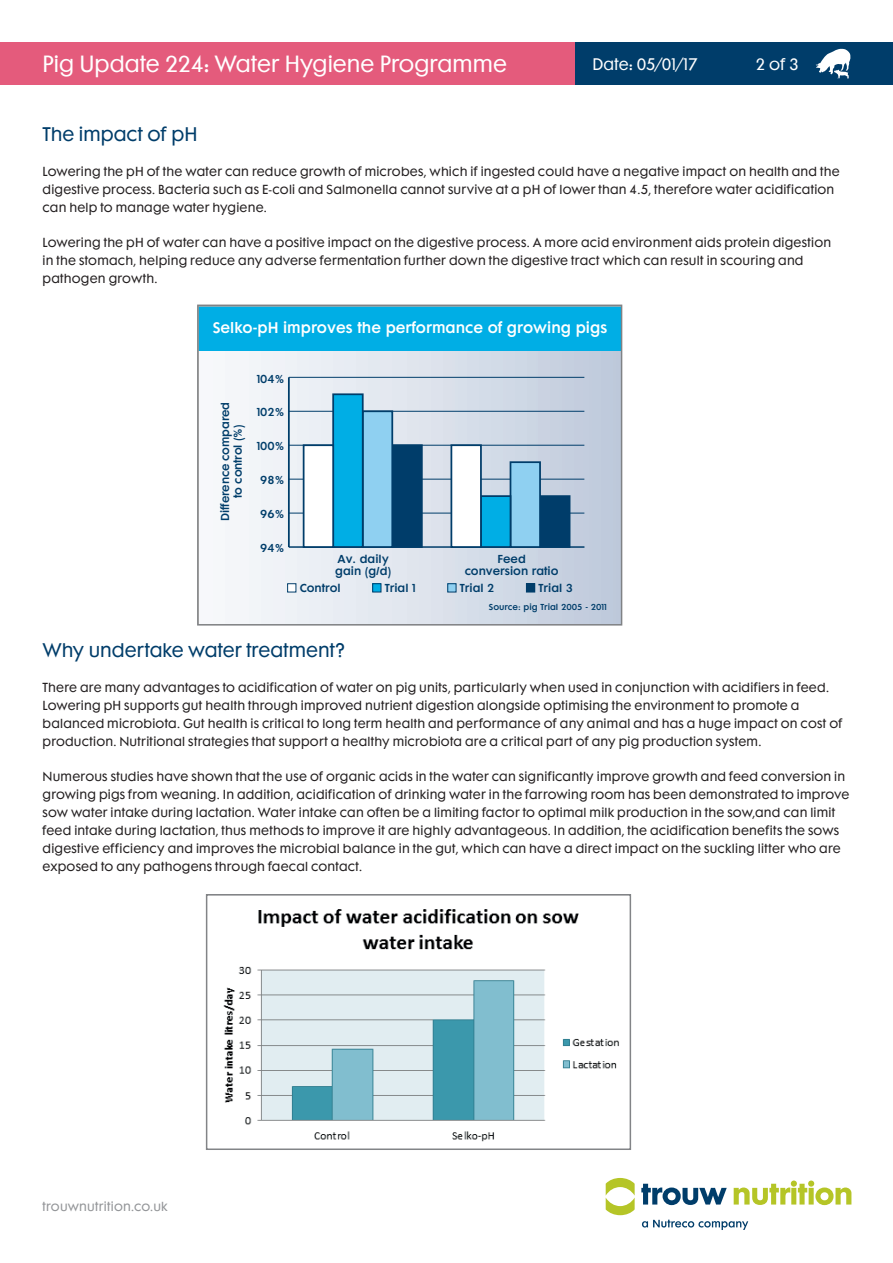
<style>
.page{position:relative;width:893px;height:1263px;background:#fff}
.page>*{position:absolute;margin:0;border:0;box-sizing:border-box;transform-origin:0 0}
.t1{font:21px "Futura Maxi";color:#fff}
.t2{font:18px "Futura Maxi CG Book";color:#003d6a}
.t3{font:15px "Futura Maxi";color:#fff}
.t4{font:14.1px "Futura Maxi CG Demi";color:#fff}
.t5{font:12px/18px "Futura Maxi CG Book";letter-spacing:.02em;color:#231f20}
.t6{font:12px "Futura Maxi CG Book";letter-spacing:.015em;color:#939598}
.t7{font:10.5px/12.6px "Futura Maxi CG Demi";color:#003d6a;text-align:center}
.t8{font:7.95px "Futura Maxi CG Demi";color:#003d6a}
</style>
<div class="page">
<div style="left:0;top:43px;width:575px;height:42px;background:#e45b7c"></div>
<div style="left:575px;top:43px;width:318px;height:42px;background:#003d6a"></div>
<svg style="left:816px;top:49px;width:35px;height:30px"></svg>
<svg style="left:642px;top:1220px;width:106px;height:10px"></svg>
<svg style="left:641px;top:1184px;width:86px;height:21px"></svg>
<svg style="left:606px;top:1178px;width:29px;height:37px"></svg>
<svg style="left:734px;top:1180px;width:117px;height:25px"></svg>
<img style="left:223px;top:909px;width:396px;height:233px">
<div style="left:206px;top:894px;width:425px;height:256px;border:2px solid #828487"></div>
<div style="left:198px;top:351px;width:424px;height:274px;background:linear-gradient(to right,#fbfcfd,#bfcadc)"></div>
<div style="left:198px;top:306px;width:424px;height:45px;background:#00aee5"></div>
<div style="left:288px;top:584px;width:8px;height:8px;background:#fff"></div>
<div style="left:287px;top:583px;width:9px;height:9px;border:1px solid #003d6a"></div>
<div style="left:373px;top:584px;width:8px;height:8px;background:#00aee5"></div>
<div style="left:372px;top:583px;width:9px;height:9px;border:1px solid #003d6a"></div>
<div style="left:448px;top:584px;width:8px;height:8px;background:#8fd0f1"></div>
<div style="left:447px;top:583px;width:9px;height:9px;border:1px solid #003d6a"></div>
<div style="left:526px;top:584px;width:9px;height:8px;background:#003d6a"></div>
<div style="left:526px;top:583px;width:9px;height:9px;border:1px solid #003d6a"></div>
<hr style="left:288px;top:377px;width:2px;height:170px;background:#003d6a">
<hr style="left:289px;top:547px;width:295px;height:1px;background:#003d6a">
<hr style="left:289px;top:513px;width:295px;height:1px;background:#003d6a">
<hr style="left:289px;top:479px;width:295px;height:1px;background:#003d6a">
<hr style="left:289px;top:445px;width:295px;height:1px;background:#003d6a">
<hr style="left:289px;top:411px;width:295px;height:1px;background:#003d6a">
<hr style="left:289px;top:377px;width:295px;height:1px;background:#003d6a">
<div style="left:392px;top:445px;width:30px;height:102px;background:#003d6a"></div>
<div style="left:391px;top:444px;width:32px;height:104px;border:2px solid #003d6a"></div>
<div style="left:540px;top:496px;width:30px;height:51px;background:#003d6a"></div>
<div style="left:363px;top:411px;width:29px;height:136px;background:#8fd0f1"></div>
<div style="left:362px;top:410px;width:31px;height:138px;border:2px solid #003d6a"></div>
<div style="left:510px;top:462px;width:30px;height:85px;background:#8fd0f1"></div>
<div style="left:510px;top:461px;width:31px;height:87px;border:2px solid #003d6a"></div>
<div style="left:333px;top:394px;width:30px;height:153px;background:#00aee5"></div>
<div style="left:332px;top:393px;width:32px;height:155px;border:2px solid #003d6a"></div>
<div style="left:481px;top:496px;width:29px;height:51px;background:#00aee5"></div>
<div style="left:480px;top:495px;width:31px;height:53px;border:2px solid #003d6a"></div>
<div style="left:304px;top:445px;width:29px;height:102px;background:#fff"></div>
<div style="left:303px;top:444px;width:31px;height:104px;border:2px solid #003d6a"></div>
<div style="left:451px;top:445px;width:30px;height:102px;background:#fff"></div>
<div style="left:450px;top:444px;width:32px;height:104px;border:2px solid #003d6a"></div>
<div style="left:197px;top:305px;width:425px;height:320px;border:2px solid #808285"></div>
<h1 class="t1" style="left:43px;top:51px;width:466px">Pig Update 224: Water Hygiene Programme</h1>
<p class="t3" style="left:592px;top:54px;width:106px">Date: 05/01/17</p>
<p class="t3" style="left:756px;top:54px;width:44px">2 of 3</p>
<h2 class="t2" style="left:43px;top:124px;width:156px">The impact of pH</h2>
<p class="t5" style="left:43px;top:163px;width:799px">Lowering the pH of the water can reduce growth of microbes, which if ingested could have a negative impact on health and the digestive process. Bacteria such as E-coli and Salmonella cannot survive at a pH of lower than 4.5, therefore water acidification can help to manage water hygiene.</p>
<p class="t5" style="left:43px;top:234px;width:790px">Lowering the pH of water can have a positive impact on the digestive process. A more acid environment aids protein digestion in the stomach, helping reduce any adverse fermentation further down the digestive tract which can result in scouring and pathogen growth.</p>
<p class="t4" style="left:213px;top:321px;width:396px">Selko-pH improves the performance of growing pigs</p>
<p class="t7" style="left:220px;top:521px;width:120px;rotate:-90deg">Difference compared to control (%)</p>
<p class="t7" style="left:257px;top:373px;width:29px">104%</p>
<p class="t7" style="left:257px;top:407px;width:29px">102%</p>
<p class="t7" style="left:257px;top:441px;width:29px">100%</p>
<p class="t7" style="left:260px;top:475px;width:25px">98%</p>
<p class="t7" style="left:260px;top:509px;width:25px">96%</p>
<p class="t7" style="left:260px;top:543px;width:25px">94%</p>
<p class="t7" style="left:335px;top:554px;width:58px;text-align:left">Av. daily gain (g/d)</p>
<p class="t7" style="left:465px;top:554px;width:95px">Feed conversion ratio</p>
<p class="t7" style="left:300px;top:583px;width:43px">Control</p>
<p class="t7" style="left:385px;top:583px;width:33px">Trial 1</p>
<p class="t7" style="left:460px;top:583px;width:36px">Trial 2</p>
<p class="t7" style="left:538px;top:583px;width:36px">Trial 3</p>
<p class="t8" style="left:489px;top:603px;width:119px">Source: pig Trial 2005 - 2011</p>
<h2 class="t2" style="left:43px;top:640px;width:304px">Why undertake water treatment?</h2>
<p class="t5" style="left:43px;top:679px;width:801px">There are many advantages to acidification of water on pig units, particularly when used in conjunction with acidifiers in feed.<br>Lowering pH supports gut health through improved nutrient digestion alongside optimising the environment to promote a balanced microbiota. Gut health is critical to long term health and performance of any animal and has a huge impact on cost of production. Nutritional strategies that support a healthy microbiota are a critical part of any pig production system.</p>
<p class="t5" style="left:43px;top:768px;width:808px">Numerous studies have shown that the use of organic acids in the water can significantly improve growth and feed conversion in growing pigs from weaning. In addition, acidification of drinking water in the farrowing room has been demonstrated to improve sow water intake during lactation. Water intake can often be a limiting factor to optimal milk production in the sow,and can limit feed intake during lactation, thus methods to improve it are highly advantageous. In addition, the acidification benefits the sows digestive efficiency and improves the microbial balance in the gut, which can have a direct impact on the suckling litter who are exposed to any pathogens through faecal contact.</p>
<p class="t6" style="left:43px;top:1199px;width:127px">trouwnutrition.co.uk</p>
</div>
